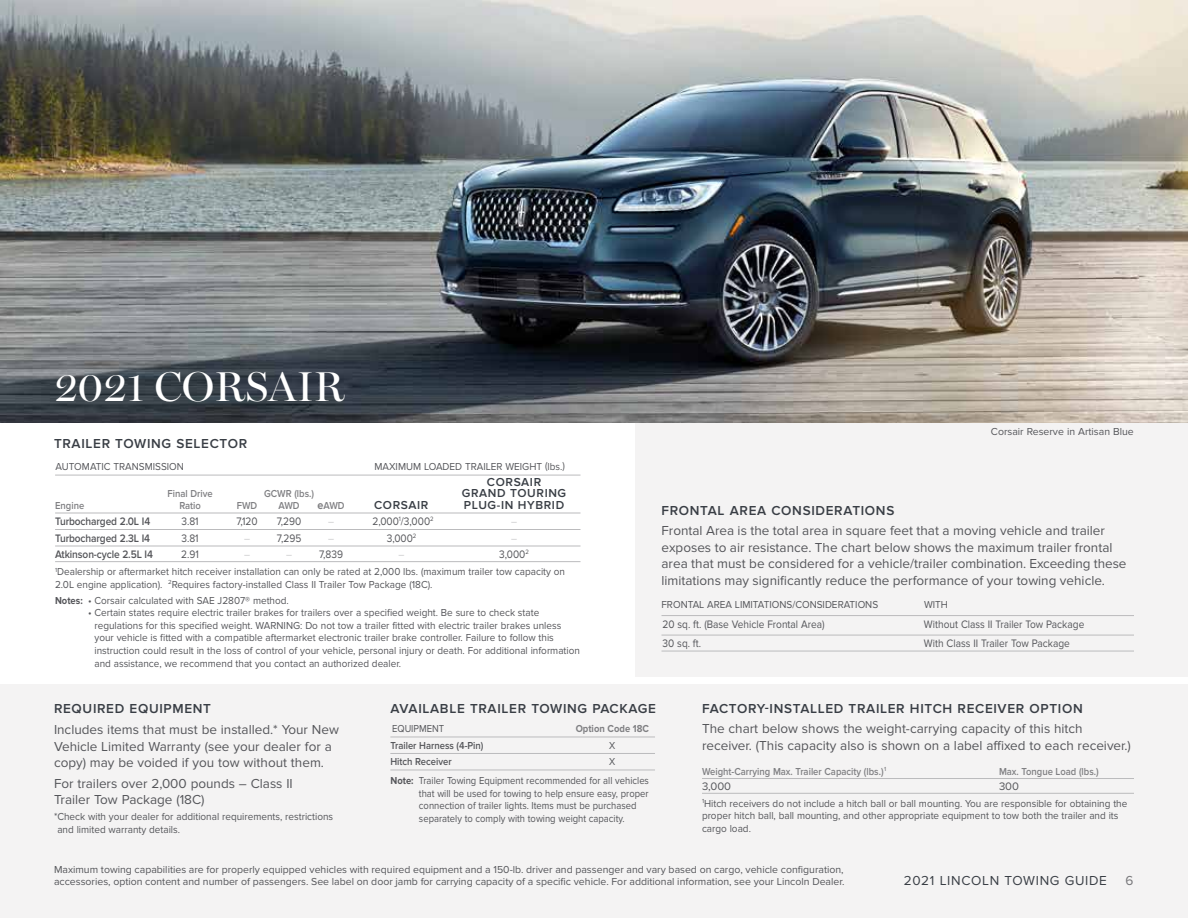
<style>
.page{position:relative;width:1188px;height:918px;background:#fff}
.page>*{position:absolute;margin:0;border:0;box-sizing:border-box;transform-origin:0 0}
.t1{font:42px "Lincoln Miller B";color:#fff}
.t2{font:13.5px/16.5px "Lincoln Proxima Nova";color:#55565a}
.t3{font:600 13.5px "Lincoln Proxima Nova";letter-spacing:.05em;color:#393e45}
.t4{font:13.5px "Lincoln Proxima Nova";letter-spacing:.05em;color:#393e45}
.t5{font:13.5px "Lincoln Proxima Nova";color:#77777a}
.t6{font:600 12px "Lincoln Proxima Nova";letter-spacing:.05em;color:#393e45}
.t7{font:11.25px "Lincoln Proxima Nova";color:#55565a;scale:.9 1}
.t8{font:600 11.25px "Lincoln Proxima Nova";letter-spacing:-.01em;color:#55565a;scale:.9 1}
.t9{font:11.25px "Lincoln Proxima Nova";color:#55565a}
.t10{font:11.25px "Lincoln Proxima Nova";color:#cccccd;scale:.9 1}
.t11{font:10.5px/12.6px "Lincoln Proxima Nova";color:#55565a;scale:.95 1}
.t12{font:10.5px/12.6px "Lincoln Proxima Nova";color:#55565a}
.t13{font:10.5px/12.6px "Lincoln Proxima Nova";color:#55565a;scale:.9 1}
.t14{font:600 10.5px "Lincoln Proxima Nova";color:#808083;scale:.9 1}
.t15{font:600 10.5px "Lincoln Proxima Nova";color:#55565a;scale:.9 1}
.t16{font:700 10.5px "Lincoln Proxima Nova";color:#808083;scale:.9 1}
.s1{font-weight:700;font-size:12px}
.s2{color:#cccccd}
.s3{font-weight:700}
</style>
<div class="page">
<div style="left:635px;top:414px;width:553px;height:263px;background:#f4f3f3"></div>
<div style="left:0;top:685px;width:1188px;height:233px;background:#f4f3f3"></div>
<img style="left:0;top:0;width:1188px;height:423px">
<hr style="left:702px;top:778px;width:432px;height:1px;background:#bbbbbd">
<hr style="left:702px;top:793px;width:432px;height:1px;background:#bbbbbd">
<hr style="left:55px;top:475px;width:526px;height:1px;background:#bbbbbd">
<hr style="left:55px;top:513px;width:526px;height:1px;background:#bbbbbd">
<hr style="left:55px;top:529px;width:526px;height:1px;background:#bbbbbd">
<hr style="left:55px;top:546px;width:526px;height:1px;background:#bbbbbd">
<hr style="left:55px;top:561px;width:526px;height:1px;background:#bbbbbd">
<hr style="left:390px;top:737px;width:265px;height:1px;background:#bbbbbd">
<hr style="left:390px;top:753px;width:265px;height:1px;background:#bbbbbd">
<hr style="left:390px;top:770px;width:265px;height:1px;background:#bbbbbd">
<hr style="left:662px;top:615px;width:472px;height:1px;background:#bbbbbd">
<hr style="left:662px;top:635px;width:472px;height:1px;background:#bbbbbd">
<hr style="left:662px;top:651px;width:472px;height:1px;background:#bbbbbd">
<h1 class="t1" style="left:54px;top:362px;width:292px">2021 CORSAIR</h1>
<p class="t3" style="left:54px;top:436px;width:195px">TRAILER TOWING SELECTOR</p>
<p class="t11" style="left:56px;top:460px;width:137px">AUTOMATIC TRANSMISSION</p>
<p class="t11" style="left:375px;top:460px;width:202px">MAXIMUM LOADED TRAILER WEIGHT (lbs.)</p>
<p class="t6" style="left:487px;top:475px;width:56px">CORSAIR</p>
<p class="t14" style="left:167px;top:488px;width:52px">Final Drive</p>
<p class="t14" style="left:264px;top:488px;width:57px">GCWR (lbs.)</p>
<p class="t6" style="left:462px;top:486px;width:106px">GRAND TOURING</p>
<p class="t14" style="left:55px;top:499px;width:34px">Engine</p>
<p class="t14" style="left:179px;top:499px;width:25px">Ratio</p>
<p class="t14" style="left:237px;top:499px;width:24px">FWD</p>
<p class="t14" style="left:279px;top:499px;width:25px">AWD</p>
<p class="t14" style="left:318px;top:499px;width:32px"><span class="s1">e</span>AWD</p>
<p class="t6" style="left:374px;top:498px;width:56px">CORSAIR</p>
<p class="t6" style="left:464px;top:498px;width:102px">PLUG-IN HYBRID</p>
<p class="t8" style="left:55px;top:515px;width:107px">Turbocharged 2.0L I4</p>
<p class="t7" style="left:181px;top:515px;width:21px">3.81</p>
<p class="t7" style="left:236px;top:515px;width:25px">7,120</p>
<p class="t7" style="left:277px;top:515px;width:29px">7,290</p>
<p class="t10" style="left:328px;top:515px;width:8px">–</p>
<p class="t7" style="left:372px;top:515px;width:70px">2,000<sup>1</sup>/3,000<sup>2</sup></p>
<p class="t10" style="left:511px;top:515px;width:8px">–</p>
<p class="t8" style="left:55px;top:531px;width:107px">Turbocharged 2.3L I4</p>
<p class="t7" style="left:181px;top:531px;width:21px">3.81</p>
<p class="t7" style="left:244px;top:531px;width:65px"><span class="s2">–</span> 7,295</p>
<p class="t10" style="left:328px;top:531px;width:8px">–</p>
<p class="t7" style="left:387px;top:531px;width:35px">3,000<sup>2</sup></p>
<p class="t10" style="left:511px;top:531px;width:8px">–</p>
<p class="t8" style="left:55px;top:548px;width:110px">Atkinson-cycle 2.5L I4</p>
<p class="t7" style="left:181px;top:548px;width:21px">2.91</p>
<p class="t10" style="left:244px;top:548px;width:8px">–</p>
<p class="t7" style="left:286px;top:548px;width:65px"><span class="s2">–</span> 7,839</p>
<p class="t10" style="left:399px;top:548px;width:8px">–</p>
<p class="t7" style="left:499px;top:548px;width:35px">3,000<sup>2</sup></p>
<p class="t11" style="left:55px;top:565px;width:538px"><sup>1</sup>Dealership or aftermarket hitch receiver installation can only be rated at 2,000 lbs. (maximum trailer tow capacity on<br>2.0L engine application). <sup>2</sup>Requires factory-installed Class II Trailer Tow Package (18C).</p>
<p class="t11" style="left:55px;top:594px;width:248px"><span class="s3">Notes:</span> • Corsair calculated with SAE J2807® method.</p>
<p class="t11" style="left:94px;top:606px;width:513px;text-indent:-6px">• Certain states require electric trailer brakes for trailers over a specified weight. Be sure to check state regulations for this specified weight. WARNING: Do not tow a trailer fitted with electric trailer brakes unless your vehicle is fitted with a compatible aftermarket electronic trailer brake controller. Failure to follow this instruction could result in the loss of control of your vehicle, personal injury or death. For additional information and assistance, we recommend that you contact an authorized dealer.</p>
<p class="t3" style="left:662px;top:503px;width:234px">FRONTAL AREA CONSIDERATIONS</p>
<p class="t12" style="left:991px;top:426px;width:144px">Corsair Reserve in Artisan Blue</p>
<p class="t2" style="left:662px;top:523px;width:466px">Frontal Area is the total area in square feet that a moving vehicle and trailer exposes to air resistance. The chart below shows the maximum trailer frontal area that must be considered for a vehicle/trailer combination. Exceeding these limitations may significantly reduce the performance of your towing vehicle.</p>
<p class="t11" style="left:662px;top:599px;width:230px">FRONTAL AREA LIMITATIONS/CONSIDERATIONS</p>
<p class="t11" style="left:924px;top:599px;width:27px">WITH</p>
<p class="t7" style="left:663px;top:618px;width:182px">20 sq. ft. (Base Vehicle Frontal Area)</p>
<p class="t7" style="left:924px;top:618px;width:180px">Without Class II Trailer Tow Package</p>
<p class="t7" style="left:663px;top:637px;width:44px">30 sq. ft.</p>
<p class="t7" style="left:924px;top:637px;width:164px">With Class II Trailer Tow Package</p>
<p class="t3" style="left:54px;top:701px;width:159px">REQUIRED EQUIPMENT</p>
<p class="t2" style="left:54px;top:722px;width:286px">Includes items that must be installed.* Your New<br>Vehicle Limited Warranty (see your dealer for a copy) may be voided if you tow without them.</p>
<p class="t2" style="left:54px;top:775px;width:240px">For trailers over 2,000 pounds – Class II<br>Trailer Tow Package (18C)</p>
<p class="t11" style="left:57px;top:811px;width:292px;text-indent:-3px">*Check with your dealer for additional requirements, restrictions and limited warranty details.</p>
<p class="t3" style="left:390px;top:701px;width:267px">AVAILABLE TRAILER TOWING PACKAGE</p>
<p class="t13" style="left:392px;top:722px;width:59px">EQUIPMENT</p>
<p class="t16" style="left:576px;top:723px;width:83px">Option Code 18C</p>
<p class="t15" style="left:390px;top:739px;width:105px">Trailer Harness (4-Pin)</p>
<p class="t13" style="left:609px;top:739px;width:8px">X</p>
<p class="t15" style="left:390px;top:756px;width:70px">Hitch Receiver</p>
<p class="t13" style="left:609px;top:755px;width:8px">X</p>
<p class="t13" style="left:419px;top:774px;width:257px;text-indent:-28px"><span class="s3">Note:</span> Trailer Towing Equipment recommended for all vehicles that will be used for towing to help ensure easy, proper connection of trailer lights. Items must be purchased separately to comply with towing weight capacity.</p>
<p class="t3" style="left:702px;top:701px;width:382px">FACTORY-INSTALLED TRAILER HITCH RECEIVER OPTION</p>
<p class="t2" style="left:702px;top:721px;width:431px">The chart below shows the weight-carrying capacity of this hitch receiver. (This capacity also is shown on a label affixed to each receiver.)</p>
<p class="t14" style="left:702px;top:765px;width:206px">Weight-Carrying Max. Trailer Capacity (lbs.)<sup>1</sup></p>
<p class="t14" style="left:999px;top:765px;width:112px">Max. Tongue Load (lbs.)</p>
<p class="t9" style="left:702px;top:780px;width:31px">3,000</p>
<p class="t9" style="left:999px;top:780px;width:22px">300</p>
<p class="t11" style="left:702px;top:797px;width:449px"><sup>1</sup>Hitch receivers do not include a hitch ball or ball mounting. You are responsible for obtaining the proper hitch ball, ball mounting, and other appropriate equipment to tow both the trailer and its cargo load.</p>
<p class="t12" style="left:54px;top:863px;width:792px">Maximum towing capabilities are for properly equipped vehicles with required equipment and a 150-lb. driver and passenger and vary based on cargo, vehicle configuration, accessories, option content and number of passengers. See label on door jamb for carrying capacity of a specific vehicle. For additional information, see your Lincoln Dealer.</p>
<p class="t4" style="left:904px;top:873px;width:205px">2021 LINCOLN TOWING GUIDE</p>
<p class="t5" style="left:1126px;top:873px;width:9px">6</p>
</div>
